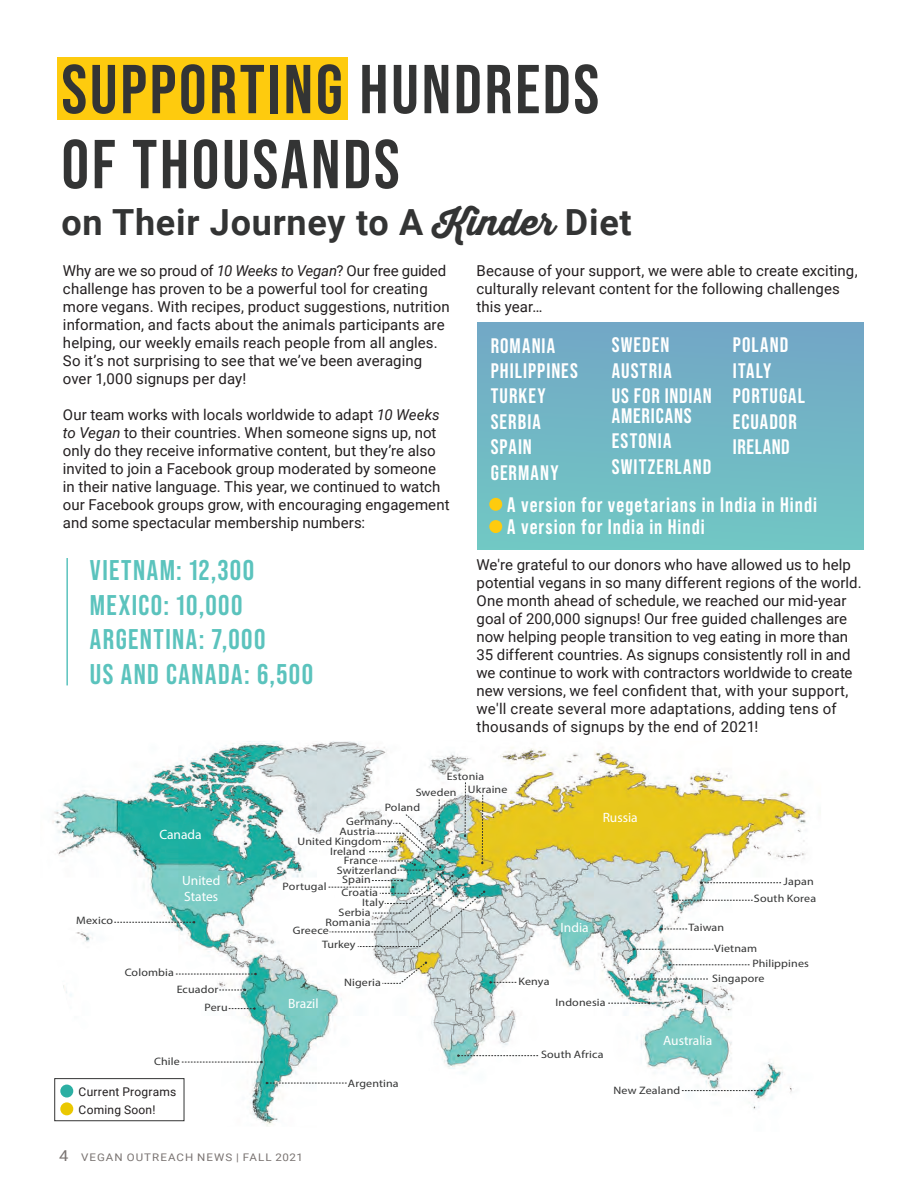
<style>
.page{position:relative;width:918px;height:1188px;background:#fff}
.page>*{position:absolute;margin:0;border:0;box-sizing:border-box;transform-origin:0 0}
.t1{font:700 69px/75px "Bebas Neue Pro";letter-spacing:.04em;color:#333434}
.t2{font:700 36px "Roboto";letter-spacing:.02em;color:#333434}
.t3{font:700 28.5px/34.5px "Bebas Neue Pro";letter-spacing:.05em;color:#5bc3bd}
.t4{font:700 21px/25.5px "Bebas Neue Pro";letter-spacing:.05em;color:#fff}
.t5{font:15px/18px "Roboto";letter-spacing:.005em;color:#231f20}
.t6{font:13.5px/16.5px "Myriad Pro";color:#fff}
.t7{font:12px "Roboto";letter-spacing:.02em;color:#231f20}
.t8{font:10.8px/19.4px "Myriad Pro";letter-spacing:.01em;color:#333434;scale:1.11 1}
.t9{font:10.5px "Roboto";letter-spacing:.09em;color:#7a7472;scale:1.1 1}
.s1{font-family:"Thirsty Script Extrabold Demo";font-weight:400}
.s2{font-style:italic}
.s3{font-size:15px}
</style>
<div class="page">
<div style="left:57px;top:57px;width:291px;height:62px;background:#fecb0e"></div>
<img style="left:53px;top:741px;width:754px;height:385px">
<div style="left:477px;top:322px;width:386px;height:228px;background:linear-gradient(to bottom,#72a6c6,#71c7c4)"></div>
<svg style="left:76px;top:916px;width:119px;height:9px"></svg>
<svg style="left:124px;top:968px;width:133px;height:9px"></svg>
<svg style="left:205px;top:1003px;width:51px;height:9px"></svg>
<svg style="left:154px;top:1056px;width:109px;height:10px"></svg>
<svg style="left:266px;top:1079px;width:133px;height:11px"></svg>
<svg style="left:457px;top:1050px;width:147px;height:9px"></svg>
<svg style="left:489px;top:977px;width:61px;height:11px"></svg>
<svg style="left:700px;top:876px;width:107px;height:11px"></svg>
<svg style="left:614px;top:1085px;width:149px;height:10px"></svg>
<svg style="left:632px;top:944px;width:125px;height:9px"></svg>
<svg style="left:660px;top:923px;width:64px;height:9px"></svg>
<svg style="left:556px;top:997px;width:94px;height:10px"></svg>
<svg style="left:672px;top:894px;width:135px;height:9px"></svg>
<div style="left:60px;top:1085px;width:13px;height:13px;background:#2cafa3;border-radius:50%"></div>
<div style="left:60px;top:1102px;width:13px;height:13px;background:#eac801;border-radius:50%"></div>
<div style="left:54px;top:1078px;width:130px;height:43px;border:1px solid #333434"></div>
<div style="left:489px;top:498px;width:13px;height:13px;background:#fecb0e;border-radius:50%"></div>
<div style="left:489px;top:520px;width:13px;height:13px;background:#fecb0e;border-radius:50%"></div>
<svg style="left:627px;top:959px;width:180px;height:26px"></svg>
<hr style="left:66px;top:558px;width:2px;height:127px;background:#5bc3bd">
<svg style="left:177px;top:984px;width:69px;height:9px"></svg>
<svg style="left:344px;top:962px;width:83px;height:27px"></svg>
<svg style="left:283px;top:772px;width:225px;height:179px"></svg>
<h1 class="t1" style="left:61px;top:51px;width:539px">SUPPORTING HUNDREDS<br>OF THOUSANDS</h1>
<h2 class="t2" style="left:61px;top:197px;width:572px">on Their Journey to A <span class="s1">Kinder</span> Diet</h2>
<p class="t5" style="left:63px;top:261px;width:388px">Why are we so proud of <span class="s2">10 Weeks to Vegan</span>? Our free guided challenge has proven to be a powerful tool for creating more vegans. With recipes, product suggestions, nutrition information, and facts about the animals participants are helping, our weekly emails reach people from all angles.<br>So it’s not surprising to see that we’ve been averaging over 1,000 signups per day!</p>
<p class="t5" style="left:63px;top:405px;width:388px">Our team works with locals worldwide to adapt <span class="s2">10 Weeks to Vegan</span> to their countries. When someone signs up, not only do they receive informative content, but they’re also invited to join a Facebook group moderated by someone in their native language. This year, we continued to watch our Facebook groups grow, with encouraging engagement and some spectacular membership numbers:</p>
<h3 class="t3" style="left:90px;top:553px;width:225px">VIETNAM: 12,300<br>MEXICO: 10,000<br>ARGENTINA: 7,000<br>US AND CANADA: 6,500</h3>
<p class="t5" style="left:477px;top:261px;width:383px">Because of your support, we were able to create exciting, culturally relevant content for the following challenges this year…</p>
<h3 class="t4" style="left:491px;top:332px;width:89px">ROMANIA<br>PHILIPPINES<br>TURKEY<br>SERBIA<br>SPAIN<br>GERMANY</h3>
<h3 class="t4" style="left:612px;top:332px;width:102px">SWEDEN<br>AUSTRIA<br>US FOR INDIAN</h3>
<h3 class="t4" style="left:612px;top:403px;width:101px">AMERICANS<br>ESTONIA<br>SWITZERLAND</h3>
<h3 class="t4" style="left:733px;top:332px;width:74px">POLAND<br>ITALY<br>PORTUGAL<br>ECUADOR<br>IRELAND</h3>
<h3 class="t4" style="left:507px;top:493px;width:311px;line-height:22.5px">A version for vegetarians in India in Hindi<br>A version for India in Hindi</h3>
<p class="t5" style="left:477px;top:555px;width:387px">We're grateful to our donors who have allowed us to help potential vegans in so many different regions of the world.<br>One month ahead of schedule, we reached our mid-year goal of 200,000 signups! Our free guided challenges are now helping people transition to veg eating in more than 35 different countries. As signups consistently roll in and we continue to work with contractors worldwide to create new versions, we feel confident that, with your support, we'll create several more adaptations, adding tens of thousands of signups by the end of 2021!</p>
<p class="t8" style="left:447px;top:767px;width:35px">Estonia</p>
<p class="t8" style="left:76px;top:911px;width:35px">Mexico</p>
<p class="t6" style="left:159px;top:826px;width:44px">Canada</p>
<p class="t6" style="left:182px;top:872px;width:40px">United<br>States</p>
<p class="t8" style="left:125px;top:963px;width:46px">Colombia</p>
<p class="t8" style="left:177px;top:979px;width:39px">Ecuador</p>
<p class="t8" style="left:204px;top:998px;width:22px">Peru</p>
<p class="t8" style="left:154px;top:1051px;width:25px">Chile</p>
<p class="t7" style="left:79px;top:1083px;width:99px">Current Programs</p>
<p class="t7" style="left:79px;top:1101px;width:78px">Coming Soon!</p>
<p class="t8" style="left:416px;top:782px;width:38px">Sweden</p>
<p class="t8" style="left:385px;top:797px;width:34px">Poland</p>
<p class="t8" style="left:346px;top:812px;width:44px">Germany</p>
<p class="t8" style="left:339px;top:822px;width:34px">Austria</p>
<p class="t8" style="left:298px;top:831px;width:77px">United Kingdom</p>
<p class="t8" style="left:330px;top:841px;width:34px">Ireland</p>
<p class="t8" style="left:342px;top:850px;width:33px">France<br>Spain</p>
<p class="t8" style="left:337px;top:861px;width:56px">Switzerland</p>
<p class="t8" style="left:283px;top:876px;width:41px">Portugal</p>
<p class="t8" style="left:342px;top:882px;width:34px">Croatia</p>
<p class="t8" style="left:362px;top:893px;width:21px">Italy</p>
<p class="t8" style="left:339px;top:902px;width:30px">Serbia</p>
<p class="t8" style="left:326px;top:913px;width:42px">Romania</p>
<p class="t8" style="left:293px;top:921px;width:34px">Greece</p>
<p class="t8" style="left:322px;top:935px;width:32px">Turkey</p>
<p class="t6" style="left:288px;top:995px;width:32px">Brazil</p>
<p class="t8" style="left:344px;top:972px;width:35px">Nigeria</p>
<p class="t8" style="left:348px;top:1074px;width:47px">Argentina</p>
<p class="t8" style="left:468px;top:779px;width:37px">Ukraine</p>
<p class="t6" style="left:603px;top:809px;width:37px">Russia</p>
<p class="t6" style="left:561px;top:919px;width:30px">India</p>
<p class="t8" style="left:519px;top:971px;width:29px">Kenya</p>
<p class="t8" style="left:556px;top:992px;width:47px">Indonesia</p>
<p class="t8" style="left:784px;top:871px;width:29px">Japan</p>
<p class="t8" style="left:688px;top:918px;width:34px">Taiwan</p>
<p class="t8" style="left:754px;top:889px;width:57px">South Korea</p>
<p class="t8" style="left:714px;top:938px;width:40px">Vietnam</p>
<p class="t8" style="left:752px;top:954px;width:52px">Philippines</p>
<p class="t8" style="left:712px;top:968px;width:49px">Singapore</p>
<p class="t8" style="left:541px;top:1045px;width:58px">South Africa</p>
<p class="t6" style="left:663px;top:1032px;width:51px">Australia</p>
<p class="t8" style="left:614px;top:1080px;width:62px">New Zealand</p>
<p class="t9" style="left:59px;top:1150px;width:223px"><span class="s3">4</span> VEGAN OUTREACH NEWS | FALL 2021</p>
</div>
